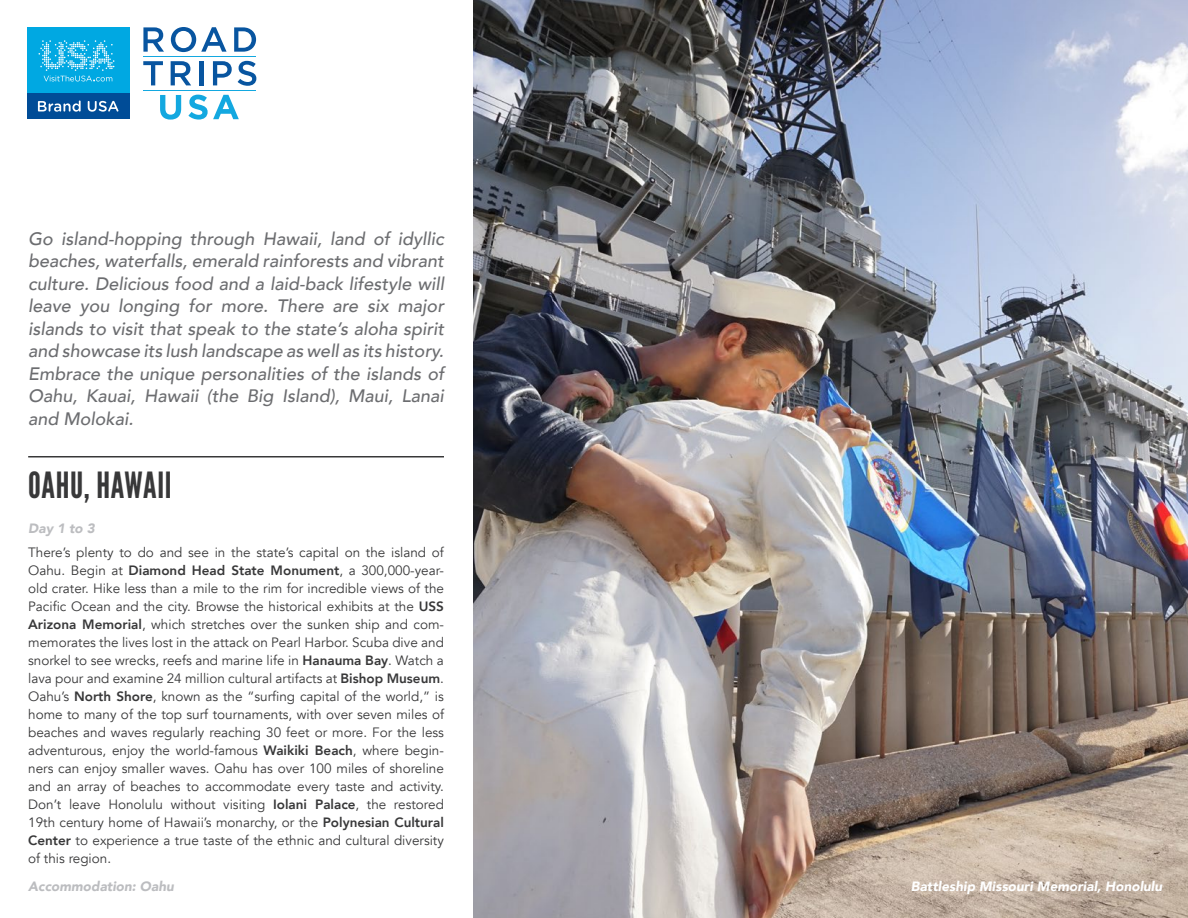
<style>
.page{position:relative;width:1188px;height:918px;background:#fff}
.page>*{position:absolute;margin:0;border:0;box-sizing:border-box;transform-origin:0 0}
.t1{font:36px "League Gothic";letter-spacing:.02em;color:#383839}
.t2{font:italic 500 18px/22.5px "Avenir";color:#6c6d70;text-align:justify}
.t3{font:13.5px/18px "Avenir";color:#383839}
.t4{font:italic 900 13.5px "Avenir";color:#fff}
.t5{font:italic 900 13.5px "Avenir";color:#bcbdc0}
.s1{font-weight:900;font-style:italic;color:#bcbdc0}
.s2{font-weight:800}
</style>
<div class="page">
<img style="left:474px;top:0;width:714px;height:918px">
<hr style="left:28px;top:456px;width:416px;height:2px;background:#383839">
<div style="left:27px;top:27px;width:102px;height:92px;background:#00a8e2"></div>
<div style="left:27px;top:93px;width:102px;height:26px;background:#004c97"></div>
<svg style="left:38px;top:101px;width:43px;height:11px"></svg>
<svg style="left:88px;top:101px;width:30px;height:11px"></svg>
<svg style="left:39px;top:40px;width:75px;height:41px"></svg>
<svg style="left:143px;top:27px;width:21px;height:25px"></svg>
<svg style="left:171px;top:27px;width:56px;height:25px"></svg>
<svg style="left:234px;top:27px;width:22px;height:25px"></svg>
<svg style="left:143px;top:61px;width:20px;height:24px"></svg>
<svg style="left:171px;top:61px;width:20px;height:24px"></svg>
<hr style="left:199px;top:61px;width:4px;height:24px;background:#0855a0">
<svg style="left:213px;top:61px;width:19px;height:24px"></svg>
<svg style="left:238px;top:61px;width:18px;height:25px"></svg>
<svg style="left:160px;top:95px;width:21px;height:25px"></svg>
<svg style="left:188px;top:95px;width:51px;height:25px"></svg>
<hr style="left:143px;top:90px;width:113px;height:1px;background:#13a8e0">
<hr style="left:143px;top:56px;width:113px;height:1px;background:#13a8e0">
<p class="t2" style="left:28px;top:227px;width:417px">Go island-hopping through Hawaii, land of idyllic beaches, waterfalls, emerald rainforests and vibrant culture. Delicious food and a laid-back lifestyle will leave you longing for more. There are six major islands to visit that speak to the state’s aloha spirit and showcase its lush landscape as well as its history.<br>Embrace the unique personalities of the islands of Oahu, Kauai, Hawaii (the Big Island), Maui, Lanai and Molokai.</p>
<p class="t1" style="left:28px;top:464px;width:145px">OAHU, HAWAII</p>
<p class="t3" style="left:28px;top:516px;width:417px;line-height:24.8px"><span class="s1">Day 1 to 3<br></span>There’s plenty to do and see in the state’s capital on the island of</p>
<p class="t3" style="left:28px;top:562px;width:417px;text-align:justify">Oahu. Begin at <span class="s2">Diamond Head State Monument</span>, a 300,000-year&shy;old crater. Hike less than a mile to the rim for incredible views of the Pacific Ocean and the city. Browse the historical exhibits at the <span class="s2">USS Arizona Memorial</span>, which stretches over the sunken ship and com&shy;memorates the lives lost in the attack on Pearl Harbor. Scuba dive and snorkel to see wrecks, reefs and marine life in <span class="s2">Hanauma Bay</span>. Watch a lava pour and examine 24 million cultural artifacts at <span class="s2">Bishop Museum</span>.<br>Oahu’s <span class="s2">North Shore</span>, known as the “surfing capital of the world,” is home to many of the top surf tournaments, with over seven miles of beaches and waves regularly reaching 30 feet or more. For the less adventurous, enjoy the world-famous <span class="s2">Waikiki Beach</span>, where begin&shy;ners can enjoy smaller waves. Oahu has over 100 miles of shoreline and an array of beaches to accommodate every taste and activity.<br>Don’t leave Honolulu without visiting <span class="s2">Iolani Palace</span>, the restored 19th century home of Hawaii’s monarchy, or the <span class="s2">Polynesian Cultural Center</span> to experience a true taste of the ethnic and cultural diversity of this region.</p>
<p class="t5" style="left:28px;top:875px;width:147px">Accommodation: Oahu</p>
<p class="t4" style="left:911px;top:875px;width:253px">Battleship Missouri Memorial, Honolulu</p>
</div>
